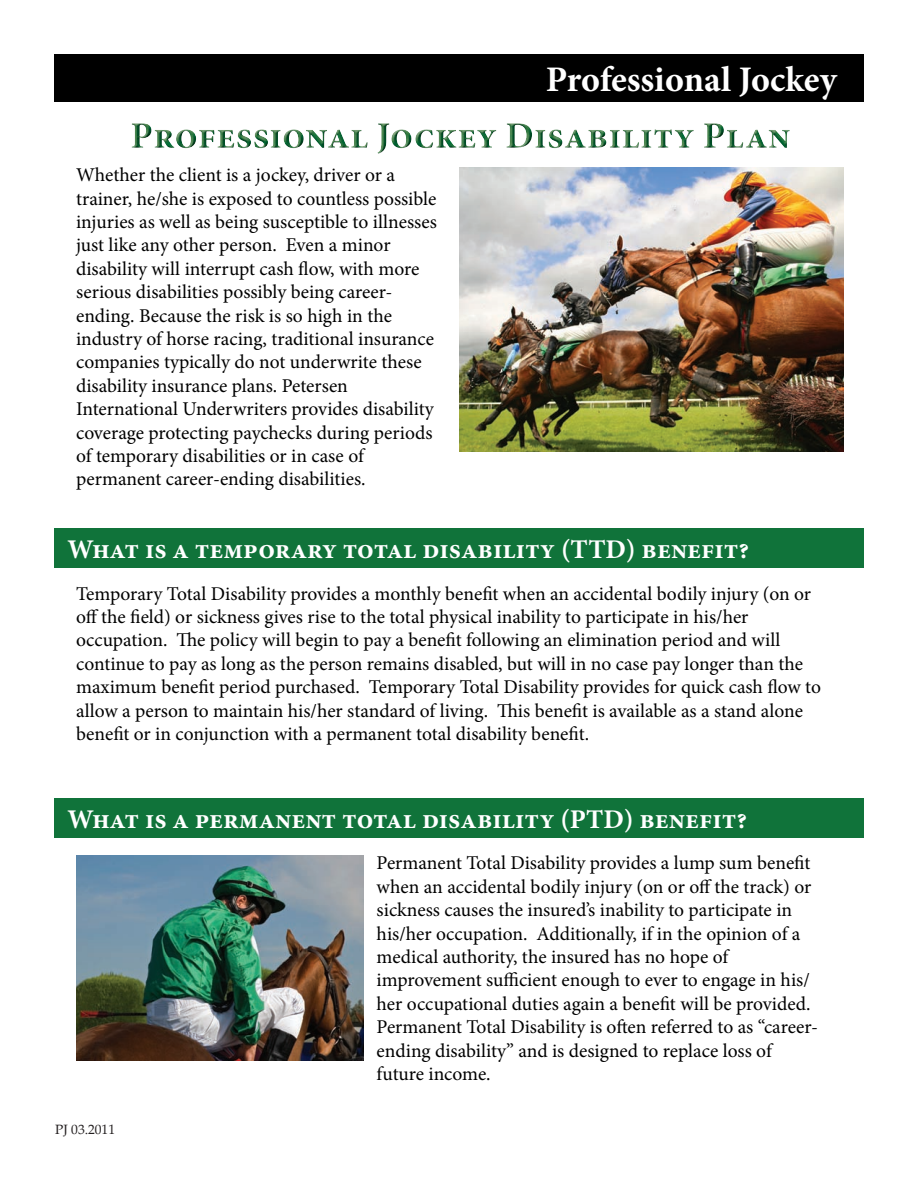
<style>
.page{position:relative;width:918px;height:1188px;background:#fff}
.page>*{position:absolute;margin:0;border:0;box-sizing:border-box;transform-origin:0 0}
.t1{font:700 36px "Minion Pro";letter-spacing:-.01em;color:#fff}
.t2{font:700 27px "Minion Pro";color:#fff}
.t3{font:19.5px/23.4px "Minion Pro";color:#000}
.t4{font:13.5px "Palatino";color:#231f20}
</style>
<div class="page">
<div style="left:54px;top:54px;width:810px;height:47px;background:#000"></div>
<div style="left:54px;top:528px;width:810px;height:40px;background:#10733a"></div>
<div style="left:54px;top:798px;width:810px;height:40px;background:#10733a"></div>
<img style="left:459px;top:167px;width:384px;height:285px">
<img style="left:76px;top:855px;width:287px;height:206px">
<img style="left:132px;top:123px;width:562px;height:31px">
<img style="left:704px;top:123px;width:86px;height:25px">
<p class="t3" style="left:76px;top:163px;width:362px">Whether the client is a jockey, driver or a trainer, he/she is exposed to countless possible injuries as well as being susceptible to illnesses just like any other person. Even a minor disability will interrupt cash flow, with more serious disabilities possibly being career&shy;ending. Because the risk is so high in the industry of horse racing, traditional insurance companies typically do not underwrite these disability insurance plans. Petersen International Underwriters provides disability coverage protecting paychecks during periods of temporary disabilities or in case of permanent career-ending disabilities.</p>
<h1 class="t1" style="left:546px;top:54px;width:293px">Professional Jockey</h1>
<h2 class="t2" style="left:68px;top:531px;width:683px">What is a temporary total disability (TTD) benefit?</h2>
<p class="t3" style="left:76px;top:582px;width:746px">Temporary Total Disability provides a monthly benefit when an accidental bodily injury (on or off the field) or sickness gives rise to the total physical inability to participate in his/her occupation. The policy will begin to pay a benefit following an elimination period and will continue to pay as long as the person remains disabled, but will in no case pay longer than the maximum benefit period purchased. Temporary Total Disability provides for quick cash flow to allow a person to maintain his/her standard of living. This benefit is available as a stand alone benefit or in conjunction with a permanent total disability benefit.</p>
<h2 class="t2" style="left:68px;top:800px;width:681px">What is a permanent total disability (PTD) benefit?</h2>
<p class="t4" style="left:55px;top:1121px;width:61px">PJ 03.2011</p>
<p class="t3" style="left:377px;top:852px;width:443px">Permanent Total Disability provides a lump sum benefit when an accidental bodily injury (on or off the track) or sickness causes the insured’s inability to participate in his/her occupation. Additionally, if in the opinion of a medical authority, the insured has no hope of improvement sufficient enough to ever to engage in his/ her occupational duties again a benefit will be provided.<br>Permanent Total Disability is often referred to as “career&shy;ending disability” and is designed to replace loss of future income.</p>
</div>
